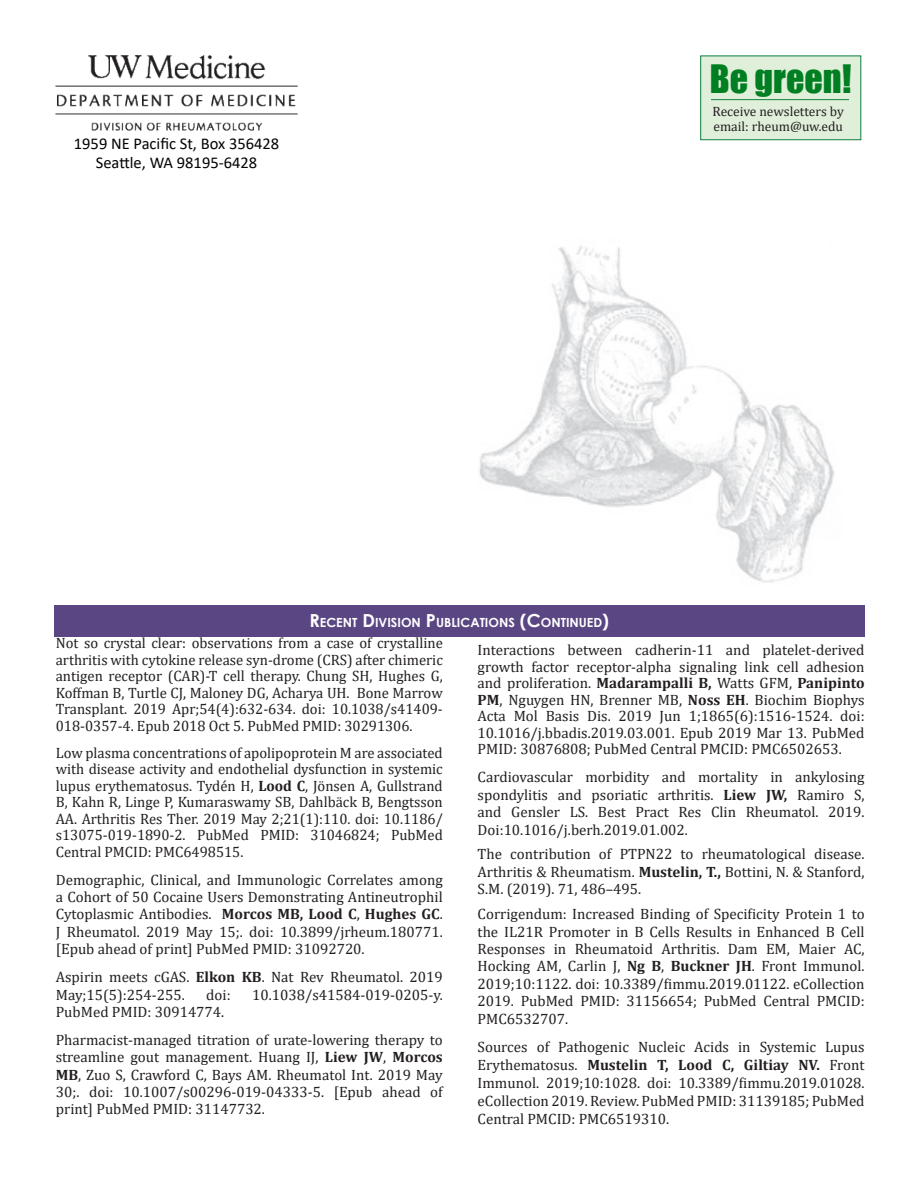
<style>
.page{position:relative;width:918px;height:1188px;background:#fff}
.page>*{position:absolute;margin:0;border:0;box-sizing:border-box;transform-origin:0 0}
.t1{font:36px "Impact";color:#007f22}
.t2{font:16.5px "Calibri";color:#040503}
.t3{font:15px/17.4px "Cambria";color:#231f20;text-align:justify}
.t4{font:13.5px/15px "Cambria";color:#231f20}
.t5{font:700 12.6px "Century Gothic";color:#fff}
.s1{font-size:18px}
.s2{font-weight:700}
</style>
<div class="page">
<img style="left:479px;top:246px;width:355px;height:337px">
<div style="left:700px;top:56px;width:161px;height:84px;background:#e0efd9;border:1px solid #0c7f3f"></div>
<hr style="left:711px;top:99px;width:138px;height:1px;background:#0d803f">
<img style="left:56px;top:56px;width:241px;height:75px">
<div style="left:54px;top:605px;width:811px;height:31px;background:#5a4683"></div>
<p class="t1" style="left:710px;top:51px;width:143px">Be green!</p>
<p class="t2" style="left:74px;top:132px;width:207px">1959 NE Pacific St, Box 356428</p>
<p class="t2" style="left:96px;top:151px;width:163px">Seattle, WA 98195-6428</p>
<p class="t4" style="left:713px;top:104px;width:133px">Receive newsletters by email: rheum@uw.edu</p>
<p class="t5" style="left:309px;top:613px;width:301px"><span class="s1">R</span>ECENT <span class="s1">D</span>IVISION <span class="s1">P</span> UBLICATIONS <span class="s1">(C</span>ONTINUED<span class="s1">)</span></p>
<p class="t3" style="left:56px;top:635px;width:389px;line-height:16.5px">Not so crystal clear: observations from a case of crystalline arthritis with cytokine release syn-drome (CRS) after chimeric antigen receptor (CAR)-T cell therapy. Chung SH, Hughes G, Koffman B, Turtle CJ, Maloney DG, Acharya UH. Bone Marrow Transplant. 2019 Apr;54(4):632-634. doi: 10.1038/s41409- 018-0357-4. Epub 2018 Oct 5. PubMed PMID: 30291306.</p>
<p class="t3" style="left:56px;top:744px;width:389px;line-height:16.5px">Low plasma concentrations of apolipoprotein M are associated with disease activity and endothelial dysfunction in systemic lupus erythematosus. Tydén H, <span class="s2">Lood C</span>, Jönsen A, Gullstrand B, Kahn R, Linge P, Kumaraswamy SB, Dahlbäck B, Bengtsson AA. Arthritis Res Ther. 2019 May 2;21(1):110. doi: 10.1186/ s13075-019-1890-2. PubMed PMID: 31046824; PubMed Central PMCID: PMC6498515.</p>
<p class="t3" style="left:56px;top:871px;width:389px">Demographic, Clinical, and Immunologic Correlates among a Cohort of 50 Cocaine Users Demonstrating Antineutrophil Cytoplasmic Antibodies. <span class="s2">Morcos MB, Lood C</span>, <span class="s2">Hughes GC</span>.<br>J Rheumatol. 2019 May 15;. doi: 10.3899/jrheum.180771. [Epub ahead of print] PubMed PMID: 31092720.</p>
<p class="t3" style="left:56px;top:968px;width:388px">Aspirin meets cGAS. <span class="s2">Elkon KB</span>. Nat Rev Rheumatol. 2019<br>May;15(5):254-255.</p>
<p class="t3" style="left:206px;top:986px;width:26px">doi:</p>
<p class="t3" style="left:252px;top:986px;width:192px">10.1038/s41584-019-0205-y.</p>
<p class="t3" style="left:56px;top:1003px;width:170px">PubMed PMID: 30914774.</p>
<p class="t3" style="left:56px;top:1031px;width:389px">Pharmacist-managed titration of urate-lowering therapy to streamline gout management. Huang IJ, <span class="s2">Liew JW</span>, <span class="s2">Morcos MB</span>, Zuo S, Crawford C, Bays AM. Rheumatol Int. 2019 May 30;. doi: 10.1007/s00296-019-04333-5. [Epub ahead of print] PubMed PMID: 31147732.</p>
<p class="t3" style="left:478px;top:642px;width:389px;line-height:16.5px">Interactions between cadherin-11 and platelet-derived growth factor receptor-alpha signaling link cell adhesion and proliferation. <span class="s2">Madarampalli B,</span> Watts GFM, <span class="s2">Panipinto PM</span>, Nguygen HN, Brenner MB, <span class="s2">Noss EH</span>. Biochim Biophys Acta Mol Basis Dis. 2019 Jun 1;1865(6):1516-1524. doi:<br>10.1016/j.bbadis.2019.03.001. Epub 2019 Mar 13. PubMed PMID: 30876808; PubMed Central PMCID: PMC6502653.</p>
<p class="t3" style="left:478px;top:768px;width:389px">Cardiovascular morbidity and mortality in ankylosing spondylitis and psoriatic arthritis. <span class="s2">Liew JW,</span> Ramiro S, and Gensler LS. Best Pract Res Clin Rheumatol. 2019.<br>Doi:10.1016/j.berh.2019.01.002.</p>
<p class="t3" style="left:478px;top:846px;width:389px">The contribution of PTPN22 to rheumatological disease.<br>Arthritis &amp; Rheumatism. <span class="s2">Mustelin, T.,</span> Bottini, N. &amp; Stanford, S.M. (2019). 71, 486–495.</p>
<p class="t3" style="left:478px;top:905px;width:389px">Corrigendum: Increased Binding of Specificity Protein 1 to the IL21R Promoter in B Cells Results in Enhanced B Cell Responses in Rheumatoid Arthritis. Dam EM, Maier AC, Hocking AM, Carlin J, <span class="s2">Ng B</span>, <span class="s2">Buckner JH</span>. Front Immunol.<br>2019;10:1122. doi: 10.3389/fimmu.2019.01122. eCollection 2019. PubMed PMID: 31156654; PubMed Central PMCID:<br>PMC6532707.</p>
<p class="t3" style="left:478px;top:1038px;width:389px;line-height:18px">Sources of Pathogenic Nucleic Acids in Systemic Lupus Erythematosus. <span class="s2">Mustelin T, Lood C, Giltiay NV.</span> Front Immunol. 2019;10:1028. doi: 10.3389/fimmu.2019.01028. eCollection 2019. Review. PubMed PMID: 31139185; PubMed Central PMCID: PMC6519310.</p>
</div>
